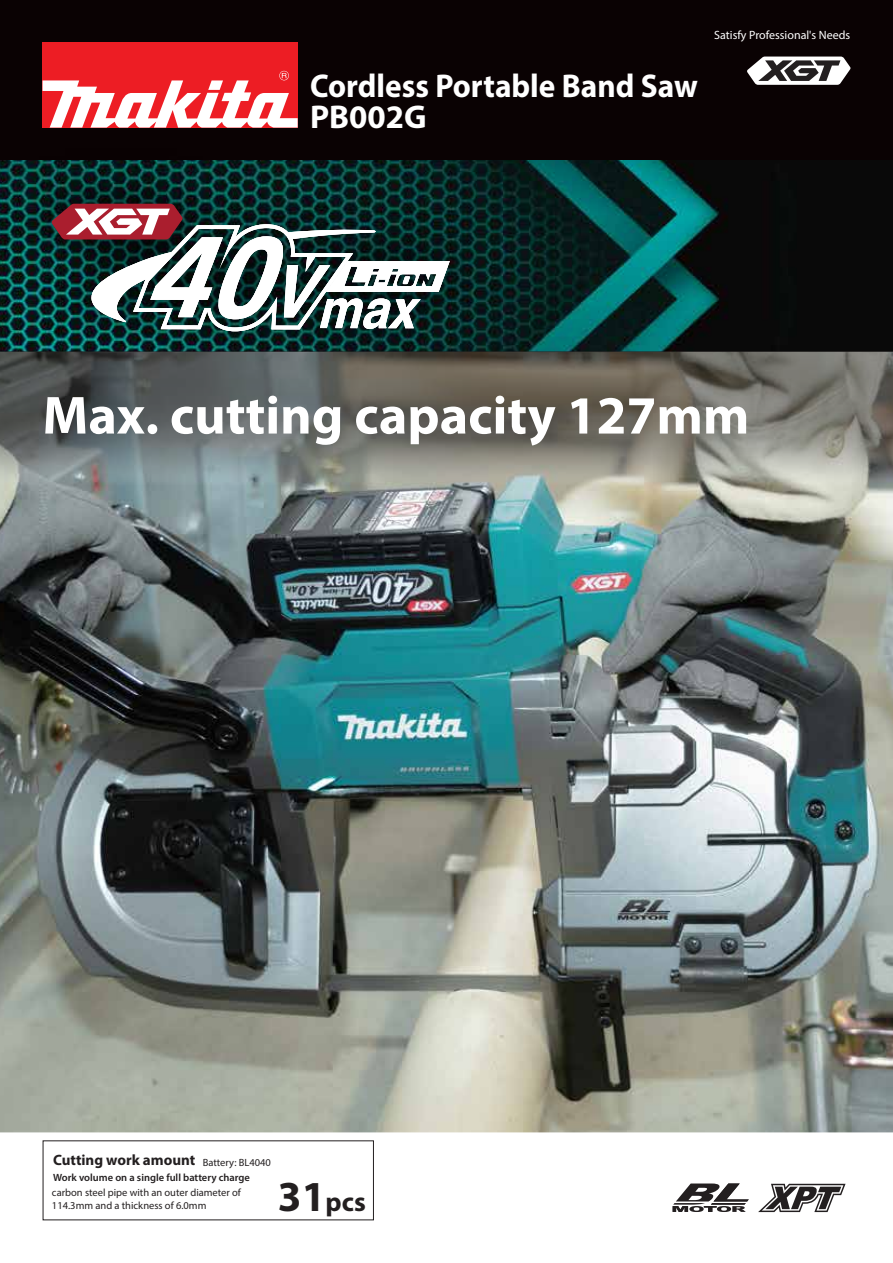
<style>
.page{position:relative;width:893px;height:1263px;background:#fff}
.page>*{position:absolute;margin:0;border:0;box-sizing:border-box;transform-origin:0 0}
.t1{font:700 54px "Myriad Pro";color:#fff}
.t2{font:700 33px "Myriad Pro";color:#fff;scale:.95 1}
.t3{font:700 33px "Myriad Pro";color:#fff}
.t4{font:700 27.15px "Myriad Pro";color:#231f20}
.t5{font:700 15px "Myriad Pro";color:#231f20}
.t6{font:12px "Myriad Pro";color:#fff}
.t7{font:10.5px/13.5px "Myriad Pro";color:#231f20}
.t8{font:600 10.5px "Myriad Pro";color:#231f20}
.s1{font-size:42.9px}
</style>
<div class="page">
<div style="left:0;top:0;width:893px;height:160px;background:#0a0203"></div>
<svg style="left:747px;top:57px;width:104px;height:28px;background:#999697"></svg>
<img style="left:0;top:160px;width:893px;height:972px">
<img style="left:0;top:160px;width:514px;height:192px">
<svg style="left:51px;top:204px;width:399px;height:127px"></svg>
<div style="left:43px;top:43px;width:255px;height:85px;background:#ed1d24"></div>
<svg style="left:43px;top:71px;width:255px;height:57px"></svg>
<svg style="left:673px;top:1183px;width:76px;height:29px"></svg>
<svg style="left:758px;top:1183px;width:88px;height:30px"></svg>
<svg style="left:758px;top:1184px;width:87px;height:28px"></svg>
<svg style="left:0;top:352px;width:893px;height:134px;background:#72736e"></svg>
<h2 class="t2" style="left:310px;top:64px;width:410px">Cordless Portable Band Saw</h2>
<h2 class="t3" style="left:310px;top:95px;width:118px">PB002G</h2>
<p class="t6" style="left:714px;top:27px;width:138px">Satisfy Professional's Needs</p>
<h1 class="t1" style="left:43px;top:380px;width:708px">Max. cutting capacity 127mm</h1>
<h3 class="t5" style="left:53px;top:1150px;width:144px">Cutting work amount</h3>
<p class="t7" style="left:52px;top:1185px;width:191px">carbon steel pipe with an outer diameter of<br>114.3mm and a thickness of 6.0mm</p>
<p class="t7" style="left:203px;top:1155px;width:70px">Battery: BL4040</p>
<p class="t8" style="left:53px;top:1170px;width:198px">Work volume on a single full battery charge</p>
<h3 class="t4" style="left:278px;top:1184px;width:89px"><span class="s1">31</span>pcs</h3>
</div>
